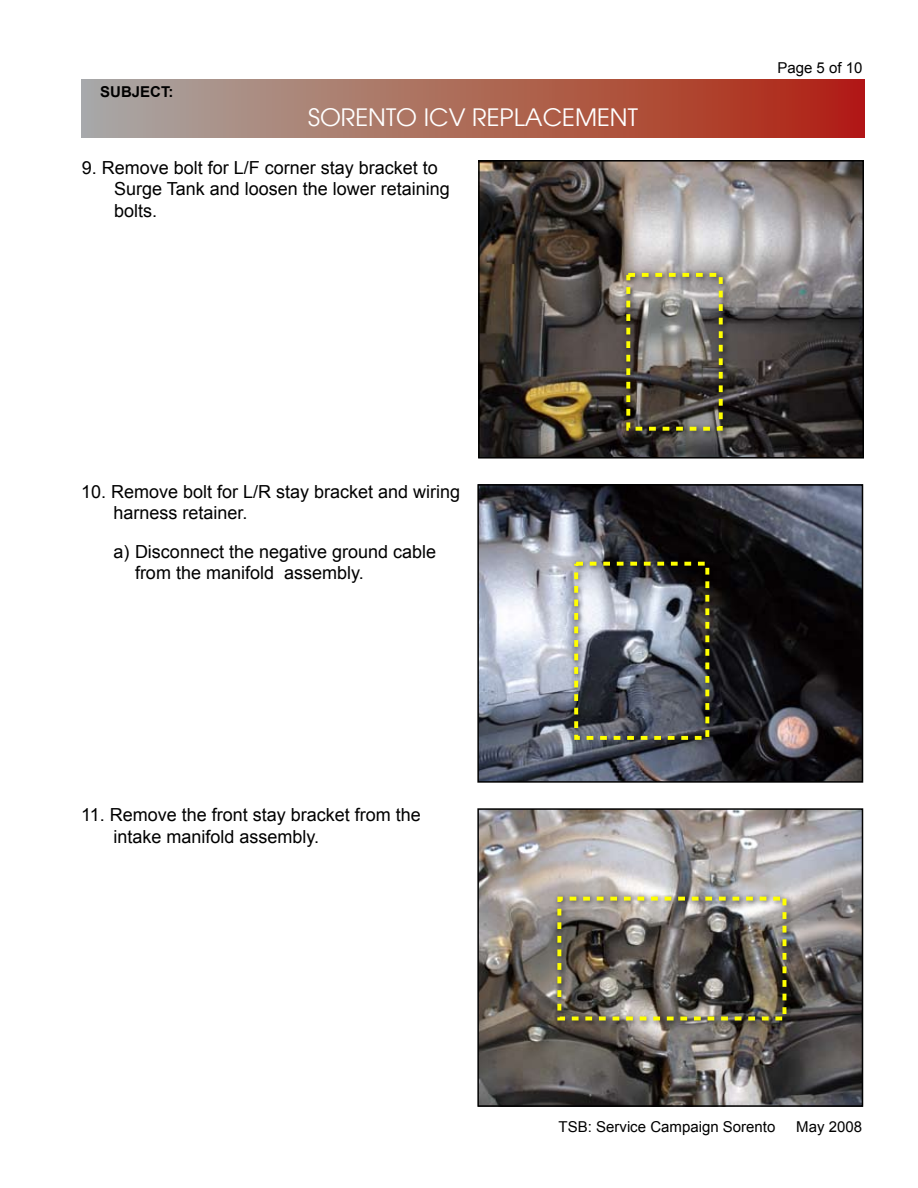
<style>
.page{position:relative;width:918px;height:1188px;background:#fff}
.page>*{position:absolute;margin:0;border:0;box-sizing:border-box;transform-origin:0 0}
.t1{font:24px "Avant Garde";color:#fff}
.t2{font:18px/21.6px "Arial";color:#000}
.t3{font:15px "Arial";color:#000}
.t4{font:700 15px "Arial";color:#000}
</style>
<div class="page">
<div style="left:82px;top:80px;width:783px;height:57px;background:linear-gradient(to right,#a9aca4,#b1240e)"></div>
<img style="left:481px;top:163px;width:380px;height:293px">
<img style="left:620px;top:266px;width:114px;height:176px">
<div style="left:626px;top:273px;width:97px;height:158px;border:4px dashed #ff0"></div>
<div style="left:478px;top:160px;width:386px;height:299px;border:2px solid #000"></div>
<img style="left:480px;top:487px;width:380px;height:293px">
<img style="left:568px;top:555px;width:152px;height:195px">
<div style="left:574px;top:562px;width:135px;height:178px;border:4px dashed #ff0"></div>
<div style="left:477px;top:484px;width:386px;height:299px;border:2px solid #000"></div>
<img style="left:480px;top:811px;width:380px;height:293px">
<img style="left:551px;top:890px;width:246px;height:141px">
<div style="left:557px;top:897px;width:229px;height:123px;border:4px dashed #ff0"></div>
<div style="left:477px;top:808px;width:386px;height:299px;border:2px solid #000"></div>
<p class="t4" style="left:100px;top:82px;width:11px">SUBJECT</p>
<p class="t4" style="left:169px;top:82px;width:6px">:</p>
<h1 class="t1" style="left:308px;top:103px;width:130px">SORENTO ICV</h1>
<h1 class="t1" style="left:472px;top:103px;width:167px">REPLACEMENT</h1>
<p class="t2" style="left:114px;top:157px;width:337px;text-indent:-32px">9. Remove bolt for L/F corner stay bracket to<br>Surge Tank and loosen the lower retaining bolts.</p>
<p class="t2" style="left:113px;top:481px;width:348px;text-indent:-32px">10. Remove bolt for L/R stay bracket and wiring harness retainer.</p>
<p class="t2" style="left:135px;top:541px;width:303px;text-indent:-22px">a) Disconnect the negative ground cable from the manifold assembly.</p>
<p class="t2" style="left:113px;top:804px;width:309px;text-indent:-32px">11. Remove the front stay bracket from the intake manifold assembly.</p>
<p class="t3" style="left:777px;top:58px;width:87px">Page 5 of 10</p>
<p class="t3" style="left:559px;top:1117px;width:218px">TSB: Service Campaign Sorento</p>
<p class="t3" style="left:796px;top:1117px;width:67px">May 2008</p>
</div>
